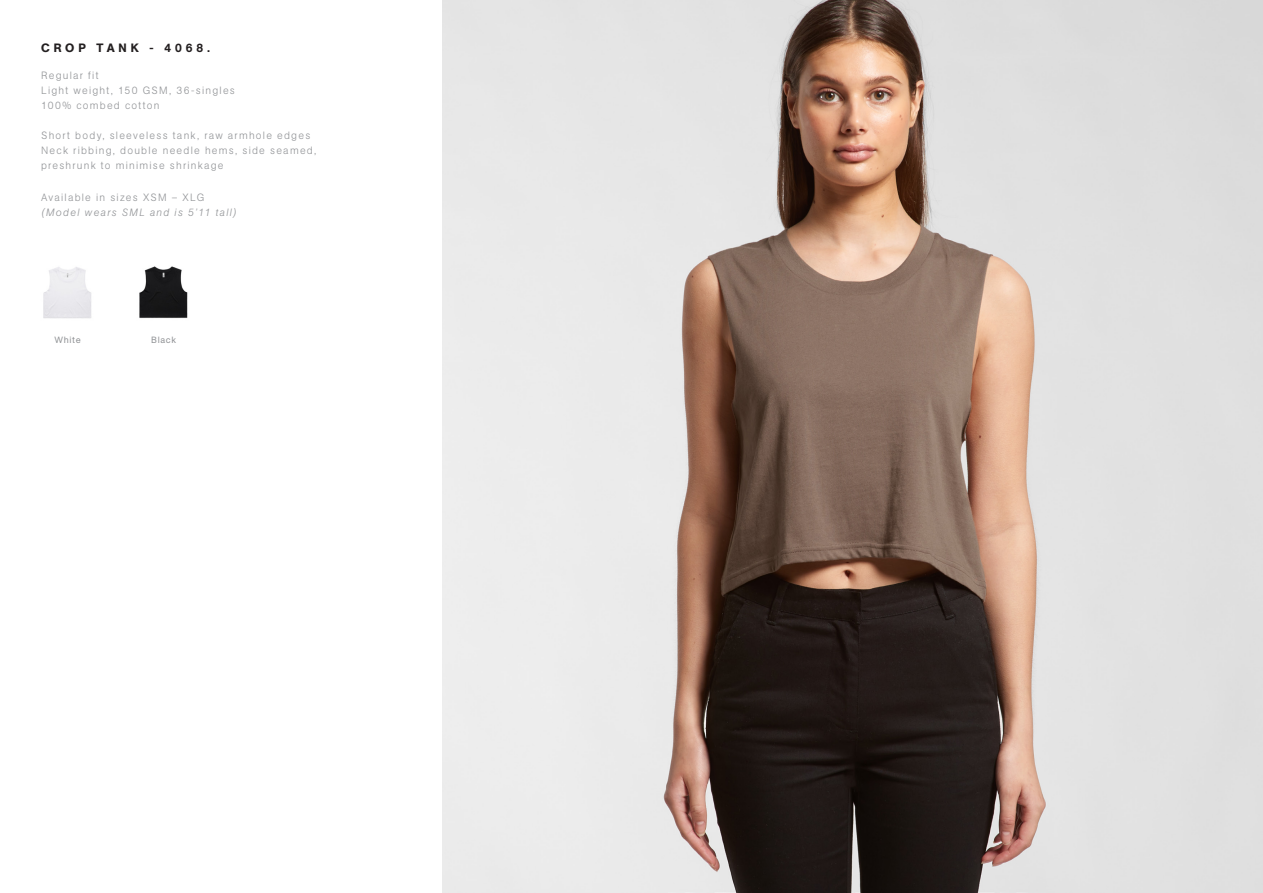
<style>
.page{position:relative;width:1263px;height:893px;background:#fff}
.page>*{position:absolute;margin:0;border:0;box-sizing:border-box;transform-origin:0 0}
.t1{font:500 12px "AG Book Pro";letter-spacing:.325em;color:#231f20}
.t2{font:300 10.5px/15px "AG Book Pro";letter-spacing:.12em;color:#939598}
.t3{font:italic 300 10.5px/15px "AG Book Pro";letter-spacing:.125em;color:#939598}
.COLOUR_NAME{font:9px "AG Book Pro";letter-spacing:.075em;color:#939598}
.s1{font-style:normal}
</style>
<div class="page">
<img style="left:442px;top:0;width:821px;height:893px">
<img style="left:43px;top:267px;width:49px;height:52px">
<img style="left:139px;top:266px;width:49px;height:53px">
<p class="t1" style="left:41px;top:40px;width:170px">CROP TANK - 4068.</p>
<p class="t2" style="left:41px;top:68px;width:195px">Regular fit<br>Light weight, 150 GSM, 36-singles<br>100% combed cotton</p>
<p class="t2" style="left:41px;top:128px;width:277px">Short body, sleeveless tank, raw armhole edges<br>Neck ribbing, double needle hems, side seamed, preshrunk to minimise shrinkage</p>
<p class="t3" style="left:41px;top:190px;width:197px"><span class="s1">Available in sizes XSM – XLG </span>(Model wears SML and is 5’11 tall)</p>
<p class="COLOUR_NAME" style="left:54px;top:334px;width:28px">White</p>
<p class="COLOUR_NAME" style="left:151px;top:334px;width:27px">Black</p>
</div>
